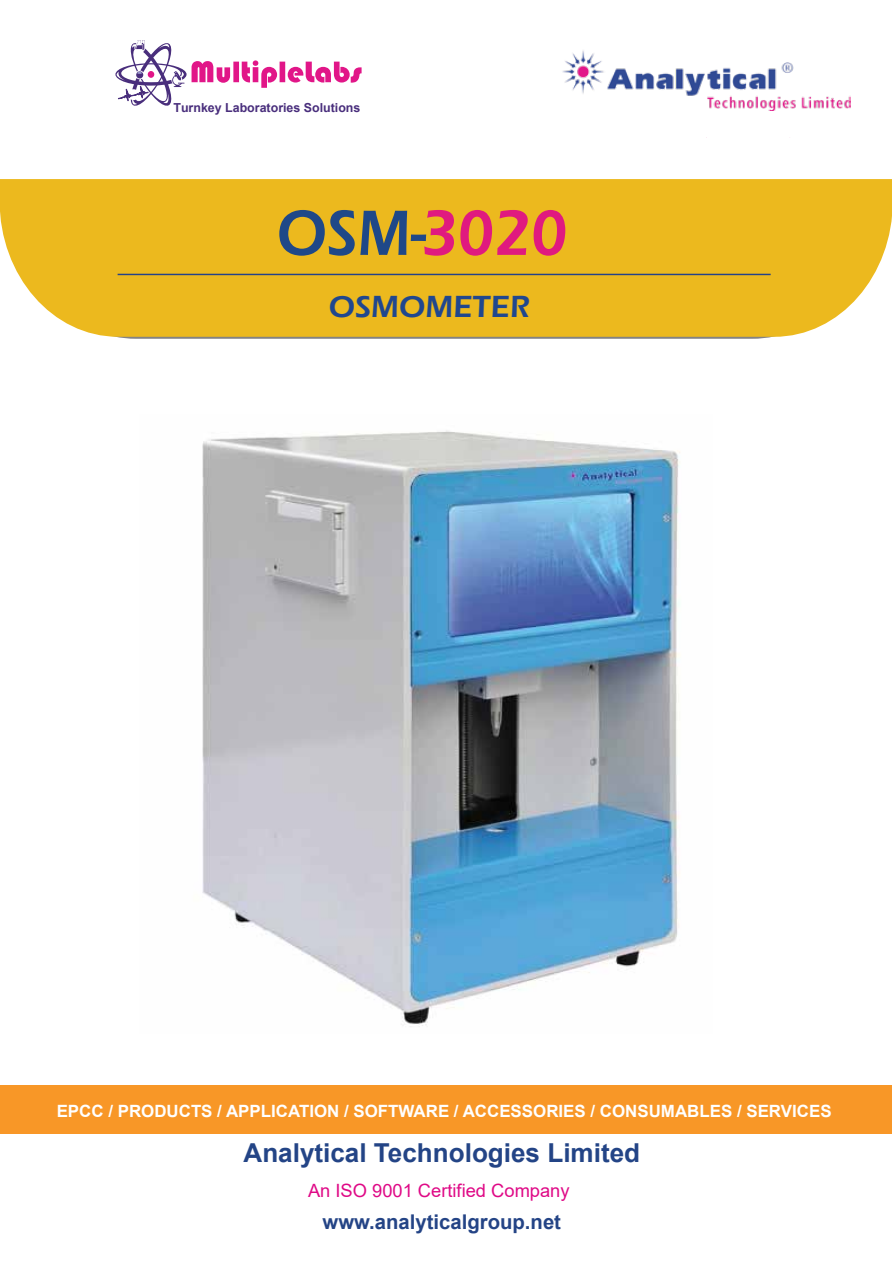
<style>
.page{position:relative;width:893px;height:1263px;background:#fff}
.page>*{position:absolute;margin:0;border:0;box-sizing:border-box;transform-origin:0 0}
.t1{font:600 66.3px "Eras ITC";color:#1f4888;scale:.9 1}
.t2{font:600 31.5px "Eras ITC";color:#20478e}
.t3{font:700 26.1px "Arial";color:#234486}
.t4{font:700 20.25px "Arial";color:#244486}
.t5{font:18.3px "Arial";color:#df0986}
.t6{font:700 16.95px "Arial";color:#fff}
.t7{font:700 12.45px "Arial";color:#492e7c}
.s1{color:#e01a7f}
</style>
<div class="page">
<div style="left:0;top:1085px;width:891px;height:49px;background:#f89727"></div>
<svg style="left:115px;top:40px;width:247px;height:66px"></svg>
<svg style="left:0;top:179px;width:891px;height:158px;background:#ecbc29"></svg>
<hr style="left:118px;top:274px;width:653px;height:1px;background:#244289">
<img style="left:562px;top:50px;width:289px;height:60px">
<img style="left:202px;top:430px;width:478px;height:597px">
<p class="t7" style="left:173px;top:98px;width:188px">Turnkey Laboratories Solutions</p>
<h1 class="t1" style="left:277px;top:195px;width:325px">OSM-<span class="s1">3020</span></h1>
<h2 class="t2" style="left:329px;top:289px;width:203px">OSMOMETER</h2>
<p class="t6" style="left:57px;top:1099px;width:776px">EPCC / PRODUCTS / APPLICATION / SOFTWARE / ACCESSORIES / CONSUMABLES / SERVICES</p>
<h3 class="t3" style="left:244px;top:1134px;width:398px">Analytical Technologies Limited</h3>
<p class="t5" style="left:308px;top:1178px;width:263px">An ISO 9001 Certified Company</p>
<p class="t4" style="left:323px;top:1208px;width:240px">www.analyticalgroup.net</p>
</div>
